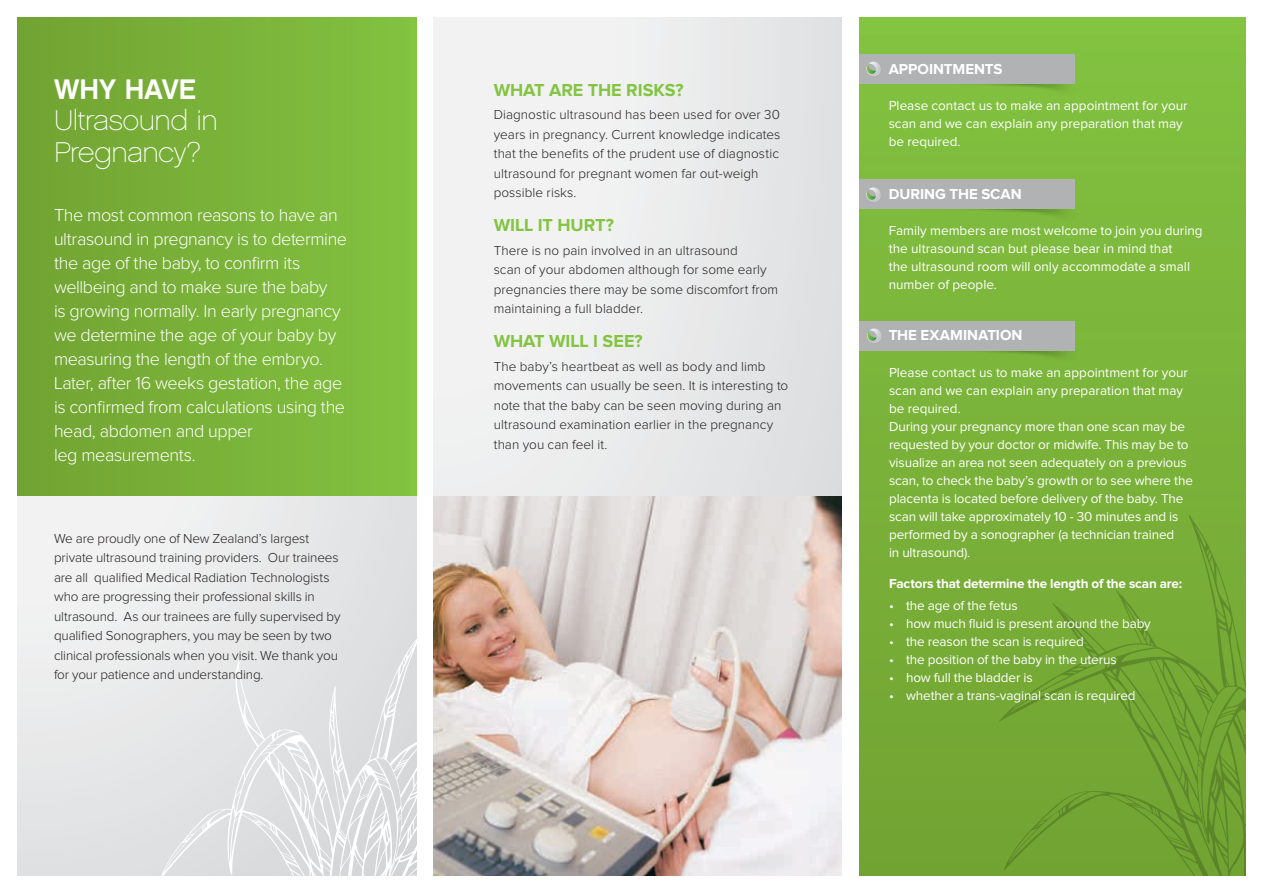
<style>
.page{position:relative;width:1263px;height:893px;background:#fff}
.page>*{position:absolute;margin:0;border:0;box-sizing:border-box;transform-origin:0 0}
.t1{font:28.5px/31.5px "Chalet Paris Nineteen Sixty";letter-spacing:-.015em;color:#fff}
.t2{font:28.5px "Chalet New York Nineteen Sixty";letter-spacing:-.005em;color:#fff}
.t3{font:300 18px/24px "Proxima Nova";letter-spacing:-.025em;color:#fff}
.t4{font:700 18px "Proxima Nova";color:#83c441}
.t5{font:700 15px "Proxima Nova";color:#fff}
.t6{font:300 13.5px/19.5px "Proxima Nova";letter-spacing:.005em;color:#231f20}
.t7{font:13.5px/18px "Proxima Nova";letter-spacing:-.005em;color:#fff}
.t8{font:700 13.5px "Proxima Nova";letter-spacing:-.01em;color:#fff}
</style>
<div class="page">
<div style="left:17px;top:392px;width:400px;height:484px;background:#e9eaeb"></div>
<svg style="left:159px;top:633px;width:258px;height:243px"></svg>
<div style="left:17px;top:17px;width:400px;height:478px;background:linear-gradient(to right,#72a332,#82c240)"></div>
<div style="left:859px;top:17px;width:387px;height:859px;background:linear-gradient(to bottom,#83c241,#72a332)"></div>
<svg style="left:998px;top:515px;width:248px;height:361px;background:#72a634"></svg>
<div style="left:434px;top:17px;width:408px;height:859px;background:linear-gradient(to right,#f6f6f6,#e0e1e2)"></div>
<img style="left:889px;top:336px;width:205px;height:38px">
<div style="left:859px;top:321px;width:216px;height:29px;background:#b0b2b4"></div>
<svg style="left:867px;top:328px;width:14px;height:15px"></svg>
<div style="left:889px;top:194px;width:205px;height:39px;background:#7eba3d"></div>
<div style="left:859px;top:180px;width:216px;height:29px;background:#b0b2b4"></div>
<svg style="left:866px;top:187px;width:15px;height:15px"></svg>
<img style="left:889px;top:69px;width:205px;height:39px">
<div style="left:859px;top:54px;width:216px;height:29px;background:#b0b2b4"></div>
<svg style="left:866px;top:62px;width:15px;height:14px"></svg>
<img style="left:434px;top:497px;width:408px;height:379px">
<h1 class="t2" style="left:54px;top:72px;width:144px">WHY HAVE</h1>
<h1 class="t1" style="left:54px;top:105px;width:165px">Ultrasound in<br>Pregnancy?</h1>
<p class="t3" style="left:54px;top:204px;width:295px">The most common reasons to have an ultrasound in pregnancy is to determine the age of the baby, to confirm its wellbeing and to make sure the baby<br>is growing normally. In early pregnancy we determine the age of your baby by measuring the length of the embryo.<br>Later, after 16 weeks gestation, the age is confirmed from calculations using the head, abdomen and upper<br>leg measurements.</p>
<p class="t6" style="left:54px;top:529px;width:288px">We are proudly one of New Zealand’s largest private ultrasound training providers. Our trainees are all qualified Medical Radiation Technologists who are progressing their professional skills in ultrasound. As our trainees are fully supervised by qualified Sonographers, you may be seen by two clinical professionals when you visit. We thank you for your patience and understanding.</p>
<h2 class="t4" style="left:494px;top:81px;width:191px">WHAT ARE THE RISKS?</h2>
<p class="t6" style="left:494px;top:106px;width:288px">Diagnostic ultrasound has been used for over 30 years in pregnancy. Current knowledge indicates that the benefits of the prudent use of diagnostic ultrasound for pregnant women far out-weigh possible risks.</p>
<h2 class="t4" style="left:494px;top:217px;width:122px">WILL IT HURT?</h2>
<p class="t6" style="left:494px;top:241px;width:286px">There is no pain involved in an ultrasound<br>scan of your abdomen although for some early pregnancies there may be some discomfort from maintaining a full bladder.</p>
<h2 class="t4" style="left:494px;top:333px;width:151px">WHAT WILL I SEE?</h2>
<p class="t6" style="left:494px;top:357px;width:296px">The baby’s heartbeat as well as body and limb movements can usually be seen. It is interesting to note that the baby can be seen moving during an ultrasound examination earlier in the pregnancy than you can feel it.</p>
<p class="t5" style="left:889px;top:62px;width:115px">APPOINTMENTS</p>
<p class="t7" style="left:889px;top:97px;width:300px">Please contact us to make an appointment for your scan and we can explain any preparation that may be required.</p>
<p class="t5" style="left:889px;top:187px;width:135px">DURING THE SCAN</p>
<p class="t7" style="left:889px;top:222px;width:315px">Family members are most welcome to join you during the ultrasound scan but please bear in mind that<br>the ultrasound room will only accommodate a small number of people.</p>
<p class="t5" style="left:889px;top:328px;width:135px">THE EXAMINATION</p>
<p class="t7" style="left:889px;top:364px;width:306px">Please contact us to make an appointment for your scan and we can explain any preparation that may be required.<br>During your pregnancy more than one scan may be requested by your doctor or midwife. This may be to visualize an area not seen adequately on a previous scan, to check the baby’s growth or to see where the placenta is located before delivery of the baby. The scan will take approximately 10 - 30 minutes and is performed by a sonographer (a technician trained<br>in ultrasound).</p>
<p class="t8" style="left:889px;top:577px;width:295px">Factors that determine the length of the scan are:</p>
<p class="t7" style="left:889px;top:597px;width:130px">• the age of the fetus</p>
<p class="t7" style="left:889px;top:615px;width:263px">• how much fluid is present around the baby</p>
<p class="t7" style="left:889px;top:633px;width:196px">• the reason the scan is required</p>
<p class="t7" style="left:889px;top:651px;width:229px">• the position of the baby in the uterus</p>
<p class="t7" style="left:889px;top:669px;width:145px">• how full the bladder is</p>
<p class="t7" style="left:889px;top:687px;width:248px">• whether a trans-vaginal scan is required</p>
</div>
